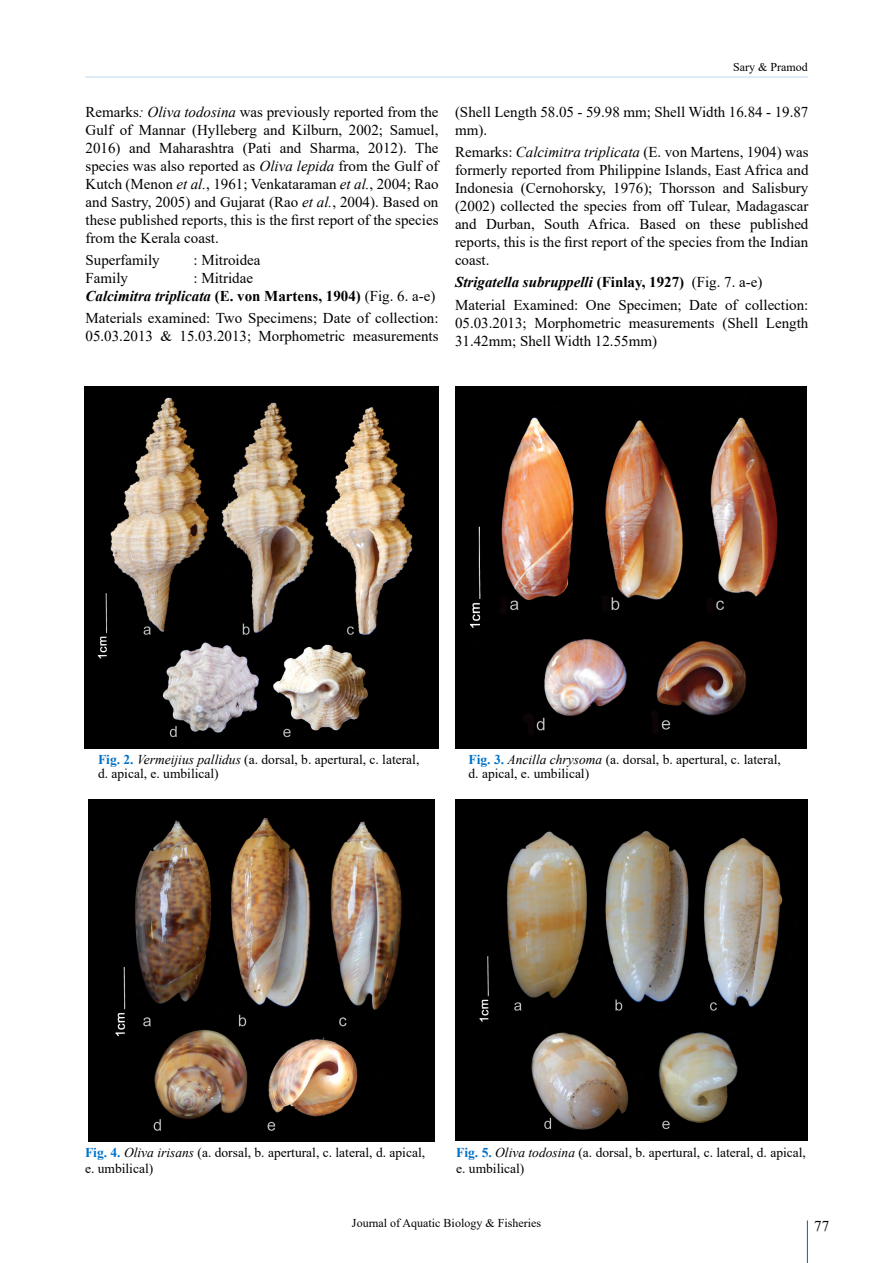
<style>
.page{position:relative;width:893px;height:1263px;background:#fff}
.page>*{position:absolute;margin:0;border:0;box-sizing:border-box;transform-origin:0 0}
.t1{font:15px/18px "Times New Roman";color:#000}
.t2{font:13.5px/13.5px "Times New Roman";color:#000}
.t3{font:12px "Times New Roman";color:#000}
.s1{font-style:italic}
.s2{font-weight:700;font-style:italic}
.s3{font-weight:700}
.s4{font-weight:700;color:#0072ca}
</style>
<div class="page">
<hr style="left:85px;top:76px;width:723px;height:2px;background:#0072ca">
<hr style="left:807px;top:1220px;width:1px;height:43px;background:#0072ca">
<img style="left:85px;top:386px;width:353px;height:363px">
<img style="left:455px;top:386px;width:352px;height:363px">
<img style="left:88px;top:800px;width:346px;height:342px">
<img style="left:456px;top:800px;width:351px;height:341px">
<p class="t1" style="left:86px;top:102px;width:354px;text-align:justify">Remarks<span class="s1">: Oliva todosina</span> was previously reported from the Gulf of Mannar (Hylleberg and Kilburn, 2002; Samuel, 2016) and Maharashtra (Pati and Sharma, 2012). The species was also reported as <span class="s1">Oliva lepida</span> from the Gulf of Kutch (Menon <span class="s1">et al.</span>, 1961; Venkataraman <span class="s1">et al.</span>, 2004; Rao and Sastry, 2005) and Gujarat (Rao <span class="s1">et al.</span>, 2004). Based on these published reports, this is the first report of the species from the Kerala coast.</p>
<p class="t1" style="left:86px;top:250px;width:76px">Superfamily</p>
<p class="t1" style="left:194px;top:250px;width:69px">: Mitroidea</p>
<p class="t1" style="left:86px;top:268px;width:44px">Family</p>
<p class="t1" style="left:86px;top:268px;width:351px;text-indent:108px">: Mitridae<br><span class="s2">Calcimitra triplicata</span> <span class="s3">(E. von Martens, 1904)</span> (Fig. 6. a-e)</p>
<p class="t1" style="left:86px;top:309px;width:354px">Materials examined: Two Specimens; Date of collection:<br>05.03.2013 &amp; 15.03.2013; Morphometric measurements</p>
<p class="t3" style="left:733px;top:59px;width:76px">Sary &amp; Pramod</p>
<p class="t1" style="left:455px;top:102px;width:355px">(Shell Length 58.05 - 59.98 mm; Shell Width 16.84 - 19.87 mm).</p>
<p class="t1" style="left:455px;top:143px;width:355px;text-align:justify">Remarks: <span class="s1">Calcimitra triplicata</span> (E. von Martens, 1904) was formerly reported from Philippine Islands, East Africa and Indonesia (Cernohorsky, 1976); Thorsson and Salisbury (2002) collected the species from off Tulear, Madagascar and Durban, South Africa. Based on these published reports, this is the first report of the species from the Indian coast.</p>
<p class="t1" style="left:455px;top:271px;width:355px;line-height:22.2px"><span class="s2">Strigatella subruppelli</span> <span class="s3">(Finlay, 1927)</span> (Fig. 7. a-e)<br>Material Examined: One Specimen; Date of collection:</p>
<p class="t1" style="left:455px;top:313px;width:355px">05.03.2013; Morphometric measurements (Shell Length<br>31.42mm; Shell Width 12.55mm)</p>
<p class="t2" style="left:98px;top:753px;width:323px"><span class="s4">Fig. 2.</span> <span class="s1">Vermeijius pallidus</span> (a. dorsal, b. apertural, c. lateral, d. apical, e. umbilical)</p>
<p class="t2" style="left:468px;top:753px;width:314px"><span class="s4">Fig. 3.</span> <span class="s1">Ancilla chrysoma</span> (a. dorsal, b. apertural, c. lateral, d. apical, e. umbilical)</p>
<p class="t2" style="left:85px;top:1144px;width:342px;line-height:16.2px"><span class="s4">Fig. 4.</span> <span class="s1">Oliva irisans</span> (a. dorsal, b. apertural, c. lateral, d. apical, e. umbilical)</p>
<p class="t2" style="left:456px;top:1144px;width:351px;line-height:16.2px"><span class="s4">Fig. 5.</span> <span class="s1">Oliva todosina</span> (a. dorsal, b. apertural, c. lateral, d. apical, e. umbilical)</p>
<p class="t3" style="left:352px;top:1214px;width:190px">Journal of Aquatic Biology &amp; Fisheries</p>
<p class="t1" style="left:814px;top:1216px;width:16px">77</p>
</div>
